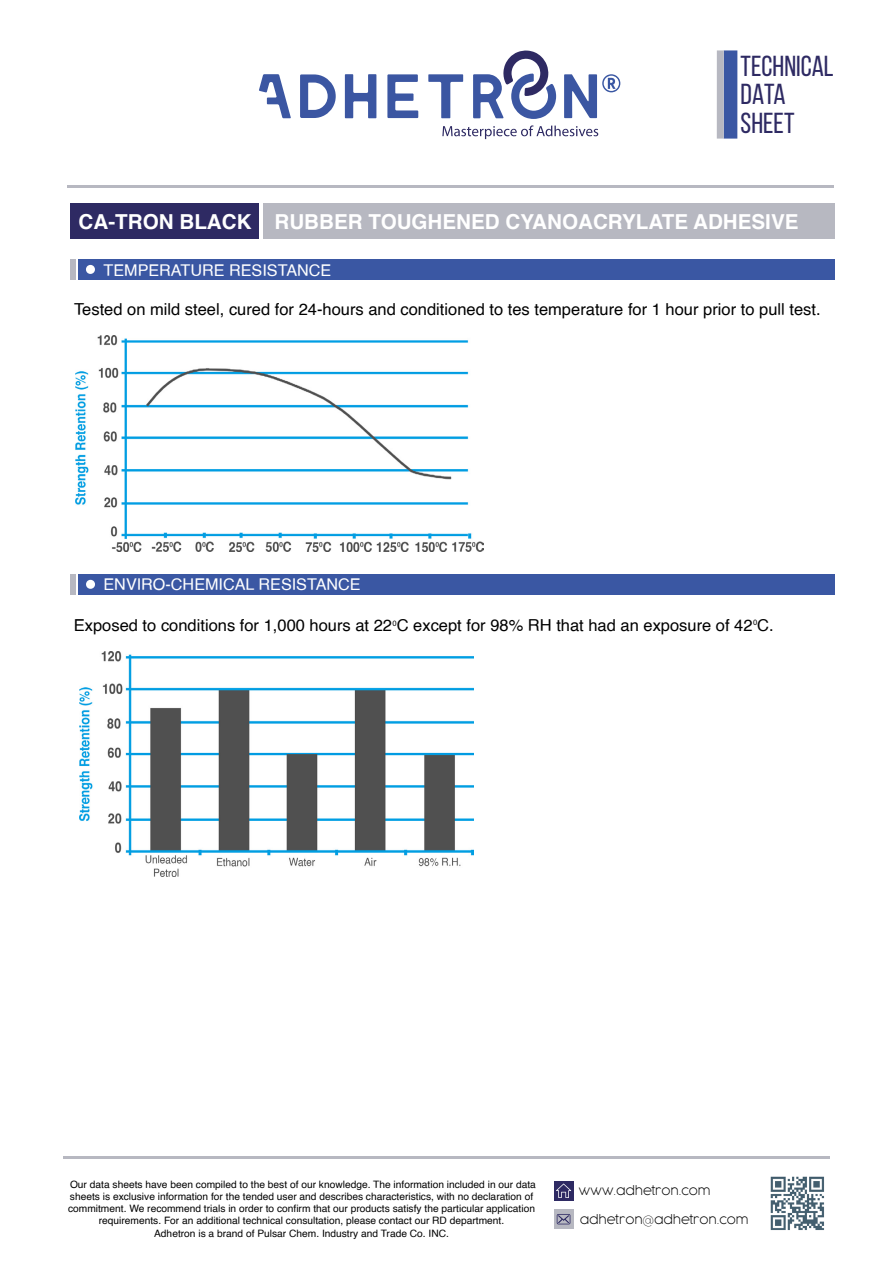
<style>
.page{position:relative;width:893px;height:1263px;background:#fff}
.page>*{position:absolute;margin:0;border:0;box-sizing:border-box;transform-origin:0 0}
.t1{font:74.4px "Comic Sans MS";color:#fff}
.t2{font:28.95px/28.5px "Bebas Neue";color:#2e2a63}
.t3{font:700 20.55px "Helvetica";color:#fff}
.t4{font:16.5px "Helvetica";color:#000}
.t5{font:16.2px "Helvetica";color:#fff}
.t6{font:200 12px "COCOGOOSE";color:#000}
.t7{font:10.2px/12.3px "Helvetica";color:#000;text-align:center}
.t8{font:8.25px "Myriad Pro";color:#000}
.s1{font-family:"Cocogoose Pro";font-weight:100}
</style>
<div class="page">
<svg style="left:554px;top:1209px;width:19px;height:20px"></svg>
<div style="left:79px;top:574px;width:756px;height:21px;background:#3a57a3"></div>
<div style="left:70px;top:574px;width:6px;height:21px;background:#b7b8c1"></div>
<div style="left:554px;top:1181px;width:19px;height:19px;background:#2e2a63"></div>
<hr style="left:67px;top:186px;width:767px;height:2px;background:#b7b8c1">
<div style="left:724px;top:50px;width:13px;height:89px;background:#3a57a3"></div>
<div style="left:717px;top:50px;width:7px;height:89px;background:#b7b8c1"></div>
<div style="left:70px;top:203px;width:188px;height:36px;background:#2e2a63"></div>
<svg style="left:259px;top:74px;width:32px;height:44px"></svg>
<svg style="left:300px;top:74px;width:36px;height:44px"></svg>
<svg style="left:345px;top:74px;width:31px;height:44px"></svg>
<svg style="left:387px;top:74px;width:31px;height:44px"></svg>
<svg style="left:428px;top:74px;width:35px;height:44px"></svg>
<svg style="left:473px;top:50px;width:83px;height:69px"></svg>
<svg style="left:442px;top:125px;width:156px;height:14px"></svg>
<svg style="left:564px;top:74px;width:56px;height:44px"></svg>
<hr style="left:63px;top:1156px;width:767px;height:2px;background:#b7b8c1">
<img style="left:770px;top:1176px;width:54px;height:54px">
<svg style="left:556px;top:1183px;width:15px;height:15px"></svg>
<svg style="left:557px;top:1214px;width:13px;height:10px"></svg>
<div style="left:79px;top:260px;width:756px;height:20px;background:#3a57a3"></div>
<div style="left:264px;top:203px;width:571px;height:36px;background:#b7b8c1"></div>
<div style="left:70px;top:260px;width:6px;height:20px;background:#b7b8c1"></div>
<img style="left:76px;top:336px;width:408px;height:215px">
<img style="left:79px;top:651px;width:394px;height:225px">
<h2 class="t2" style="left:741px;top:51px;width:95px">TECHNICAL<br>DATA<br>SHEET</h2>
<h3 class="t3" style="left:79px;top:210px;width:174px">CA-TRON BLACK</h3>
<h3 class="t3" style="left:274px;top:210px;width:526px">RUBBER TOUGHENED CYANOACRYLATE ADHESIVE</h3>
<h1 class="t1" style="left:81px;top:201px;width:20px">.</h1>
<h3 class="t5" style="left:104px;top:264px;width:229px">TEMPERATURE RESISTANCE</h3>
<h3 class="t4" style="left:74px;top:303px;width:748px">Tested on mild steel, cured for 24-hours and conditioned to tes temperature for 1 hour prior to pull test.</h3>
<h1 class="t1" style="left:81px;top:516px;width:20px">.</h1>
<h3 class="t5" style="left:104px;top:578px;width:259px">ENVIRO-CHEMICAL RESISTANCE</h3>
<h3 class="t4" style="left:74px;top:619px;width:701px">Exposed to conditions for 1,000 hours at 22 C except for 98% RH that had an exposure of 42 C.</h3>
<p class="t8" style="left:392px;top:618px;width:6px">0</p>
<p class="t8" style="left:753px;top:617px;width:6px">0</p>
<p class="t7" style="left:68px;top:1179px;width:469px">Our data sheets have been compiled to the best of our knowledge. The information included in our data sheets is exclusive information for the tended user and describes characteristics, with no declaration of commitment. We recommend trials in order to confirm that our products satisfy the particular application requirements. For an additional technical consultation, please contact our RD department.<br>Adhetron is a brand of Pulsar Chem. Industry and Trade Co. INC.</p>
<p class="t6" style="left:579px;top:1184px;width:133px">www.adhetron.com</p>
<p class="t6" style="left:580px;top:1213px;width:170px">adhetron<span class="s1">@</span>adhetron.com</p>
</div>
